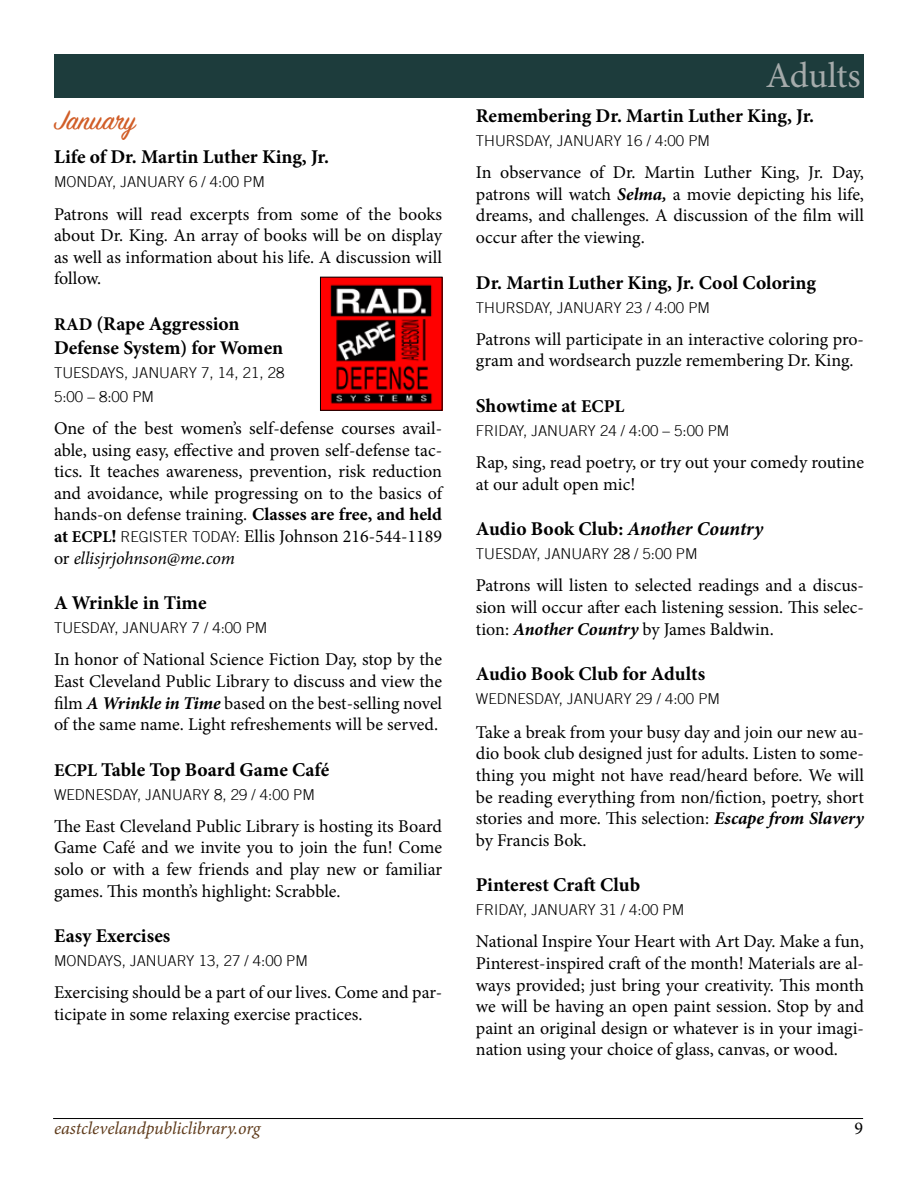
<style>
.page{position:relative;width:918px;height:1188px;background:#fff}
.page>*{position:absolute;margin:0;border:0;box-sizing:border-box;transform-origin:0 0}
.t1{font:36px "Minion Pro";letter-spacing:-.01em;color:#a5abab}
.t2{font:30px "Sign Painter House Script";color:#d15e28}
.t3{font:700 19.5px/24px "Minion Pro";letter-spacing:-.005em;color:#000}
.t4{font:18px/21.6px "Minion Pro";color:#000;text-align:justify}
.t5{font:italic 18px "Minion Pro";letter-spacing:-.01em;color:#5f3b1b}
.t6{font:300 15px/24px "Trade Gothic";color:#000}
.s1{font-size:18px}
.s2{font-weight:700}
.s3{font-weight:700;font-size:16.5px}
.s4{font-family:"Trade Gothic";font-weight:300;font-size:15px}
.s5{font-style:italic}
.s6{font-weight:700;font-style:italic}
</style>
<div class="page">
<div style="left:54px;top:54px;width:810px;height:43px;background:#1d3c3c"></div>
<hr style="left:53px;top:1118px;width:810px;height:1px;background:#000">
<img style="left:322px;top:279px;width:118px;height:129px">
<h2 class="t2" style="left:54px;top:102px;width:83px">January</h2>
<p class="t3" style="left:54px;top:145px;width:277px">Life of Dr. Martin Luther King, Jr.</p>
<p class="t6" style="left:54px;top:170px;width:212px">MONDAY, JANUARY 6 / 4:00 PM</p>
<p class="t4" style="left:54px;top:203px;width:390px">Patrons will read excerpts from some of the books about Dr. King. An array of books will be on display as well as information about his life. A discussion will follow.</p>
<p class="t3" style="left:54px;top:312px;width:231px"><span class="s1">RAD</span> (Rape Aggression<br>Defense System) for Women</p>
<p class="t6" style="left:54px;top:360px;width:232px">TUESDAYS, JANUARY 7, 14, 21, 28<br>5:00 – 8:00 PM</p>
<p class="t4" style="left:54px;top:418px;width:390px">One of the best women’s self-defense courses avail&shy;able, using easy, effective and proven self-defense tac&shy;tics. It teaches awareness, prevention, risk reduction and avoidance, while progressing on to the basics of hands-on defense training. <span class="s2">Classes are free, and held at</span> <span class="s3">ECPL</span><span class="s2">!</span> <span class="s4">REGISTER TODAY:</span> Ellis Johnson 216-544-1189 or <span class="s5">ellisjrjohnson@me.com</span></p>
<p class="t3" style="left:54px;top:591px;width:154px">A Wrinkle in Time</p>
<p class="t6" style="left:54px;top:616px;width:215px">TUESDAY, JANUARY 7 / 4:00 PM</p>
<p class="t4" style="left:54px;top:649px;width:390px">In honor of National Science Fiction Day, stop by the East Cleveland Public Library to discuss and view the film <span class="s6">A Wrinkle in Time</span> based on the best-selling novel of the same name. Light refreshements will be served.</p>
<p class="t3" style="left:54px;top:757px;width:277px"><span class="s1">ECPL</span> Table Top Board Game Café</p>
<p class="t6" style="left:54px;top:782px;width:262px">WEDNESDAY, JANUARY 8, 29 / 4:00 PM</p>
<p class="t4" style="left:54px;top:815px;width:390px">The East Cleveland Public Library is hosting its Board Game Café and we invite you to join the fun! Come solo or with a few friends and play new or familiar games. This month’s highlight: Scrabble.</p>
<p class="t3" style="left:54px;top:924px;width:118px">Easy Exercises</p>
<p class="t6" style="left:54px;top:949px;width:255px">MONDAYS, JANUARY 13, 27 / 4:00 PM</p>
<p class="t4" style="left:54px;top:982px;width:390px">Exercising should be a part of our lives. Come and par&shy;ticipate in some relaxing exercise practices.</p>
<h1 class="t1" style="left:766px;top:51px;width:96px">Adults</h1>
<p class="t3" style="left:476px;top:104px;width:340px">Remembering Dr. Martin Luther King, Jr.</p>
<p class="t6" style="left:476px;top:129px;width:236px">THURSDAY, JANUARY 16 / 4:00 PM</p>
<p class="t4" style="left:476px;top:162px;width:390px">In observance of Dr. Martin Luther King, Jr. Day, patrons will watch <span class="s6">Selma,</span> a movie depicting his life, dreams, and challenges. A discussion of the film will occur after the viewing.</p>
<p class="t3" style="left:476px;top:270px;width:342px">Dr. Martin Luther King, Jr. Cool Coloring</p>
<p class="t6" style="left:476px;top:295px;width:236px">THURSDAY, JANUARY 23 / 4:00 PM</p>
<p class="t4" style="left:476px;top:328px;width:390px">Patrons will participate in an interactive coloring pro&shy;gram and wordsearch puzzle remembering Dr. King.</p>
<p class="t3" style="left:476px;top:394px;width:150px">Showtime at <span class="s1">ECPL</span></p>
<p class="t6" style="left:476px;top:418px;width:255px">FRIDAY, JANUARY 24 / 4:00 – 5:00 PM</p>
<p class="t4" style="left:476px;top:452px;width:390px">Rap, sing, read poetry, or try out your comedy routine at our adult open mic!</p>
<p class="t3" style="left:476px;top:517px;width:289px">Audio Book Club: <span class="s5">Another Country</span></p>
<p class="t6" style="left:476px;top:542px;width:223px">TUESDAY, JANUARY 28 / 5:00 PM</p>
<p class="t4" style="left:476px;top:575px;width:390px">Patrons will listen to selected readings and a discus&shy;sion will occur after each listening session. This selec&shy;tion: <span class="s6">Another Country</span> by James Baldwin.</p>
<p class="t3" style="left:476px;top:662px;width:231px">Audio Book Club for Adults</p>
<p class="t6" style="left:476px;top:687px;width:246px">WEDNESDAY, JANUARY 29 / 4:00 PM</p>
<p class="t4" style="left:476px;top:721px;width:390px">Take a break from your busy day and join our new au&shy;dio book club designed just for adults. Listen to some&shy;thing you might not have read/heard before. We will be reading everything from non/fiction, poetry, short stories and more. This selection: <span class="s6">Escape from Slavery </span>by Francis Bok.</p>
<p class="t3" style="left:476px;top:873px;width:166px">Pinterest Craft Club</p>
<p class="t6" style="left:476px;top:898px;width:210px">FRIDAY, JANUARY 31 / 4:00 PM</p>
<p class="t4" style="left:476px;top:931px;width:390px">National Inspire Your Heart with Art Day. Make a fun, Pinterest-inspired craft of the month! Materials are al&shy;ways provided; just bring your creativity. This month we will be having an open paint session. Stop by and paint an original design or whatever is in your imagi&shy;nation using your choice of glass, canvas, or wood.</p>
<p class="t5" style="left:54px;top:1115px;width:208px">eastclevelandpubliclibrary.org</p>
<p class="t4" style="left:854px;top:1117px;width:10px">9</p>
</div>
